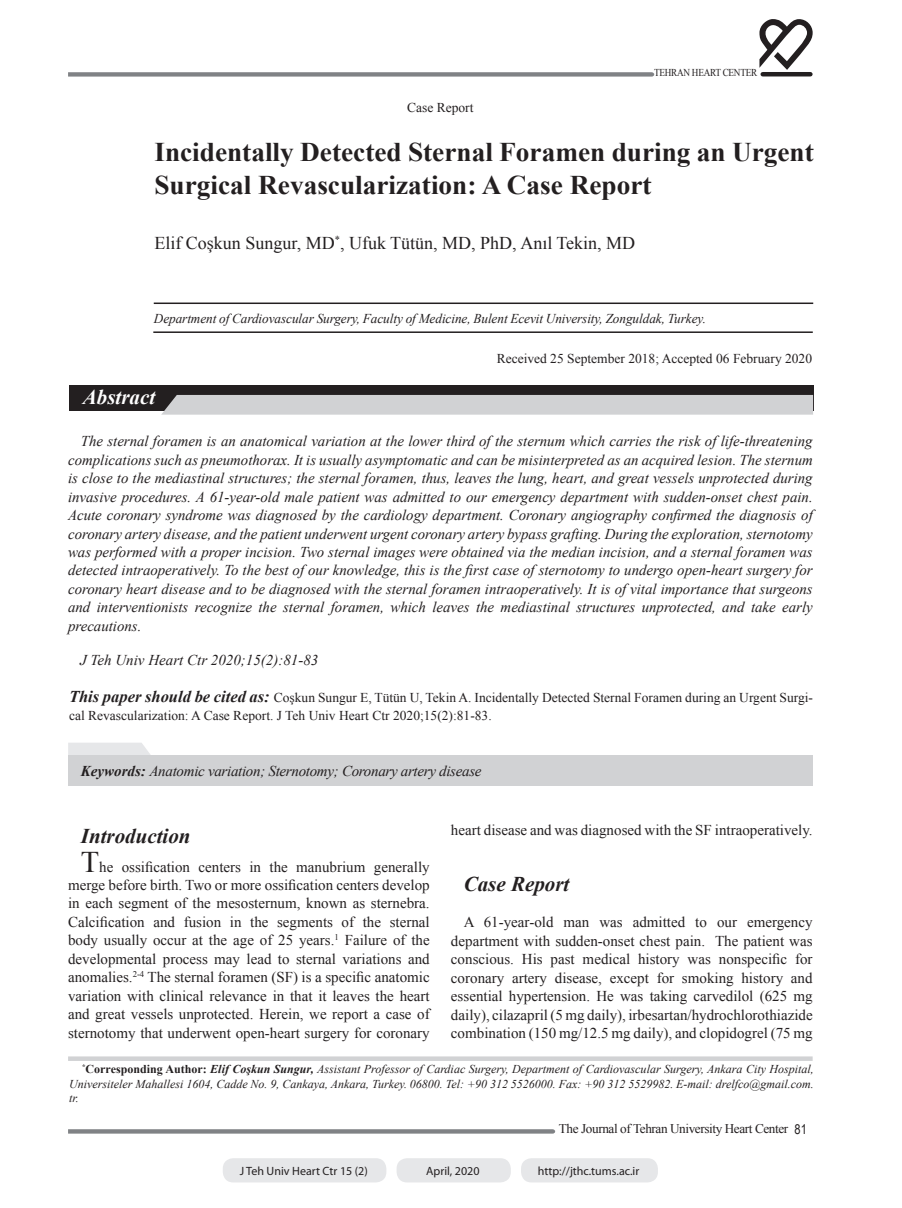
<style>
.page{position:relative;width:902px;height:1208px;background:#fff}
.page>*{position:absolute;margin:0;border:0;box-sizing:border-box;transform-origin:0 0}
.t1{font:700 27px/32.4px "Times New Roman";color:#231f20}
.t2{font:italic 700 21px "Times New Roman";color:#231f20}
.t3{font:italic 700 21px "Times New Roman";color:#fff}
.t4{font:18px "Times New Roman";color:#231f20}
.t5{font:italic 15px/18.5px "Times New Roman";color:#231f20;text-align:justify}
.t6{font:15px/18.5px "Times New Roman";color:#231f20;text-align:justify}
.t7{font:italic 15px "Times New Roman";letter-spacing:-.02em;color:#231f20}
.t8{font:13.5px/18.5px "Times New Roman";color:#231f20}
.t9{font:italic 13.5px "Times New Roman";letter-spacing:-.005em;color:#231f20}
.t10{font:13.2px "Times New Roman";letter-spacing:-.03em;color:#231f20}
.t11{font:italic 12px/14.4px "Times New Roman";color:#231f20;text-align:justify}
.t12{font:12px "Myriad Pro";color:#231f20}
.t13{font:10.5px "Times New Roman";letter-spacing:-.03em;color:#231f20;scale:.88 1}
.s1{font-weight:700;font-style:italic;font-size:16.5px}
.s2{font-weight:700}
.s3{font-size:30px}
.s4{font-weight:700;font-style:normal}
.s5{font-family:"Arial Narrow";font-size:13.5px}
</style>
<div class="page">
<svg style="left:68px;top:72px;width:587px;height:5px;background:#909295"></svg>
<svg style="left:759px;top:19px;width:53px;height:51px"></svg>
<hr style="left:762px;top:72px;width:48px;height:4px;background:#231f20">
<svg style="left:68px;top:1129px;width:488px;height:4px;background:#87898c"></svg>
<div style="left:68px;top:1056px;width:744px;height:5px;background:#d1d2d4"></div>
<div style="left:223px;top:1158px;width:163px;height:24px;background:#e6e7e9;border-radius:11px"></div>
<div style="left:521px;top:1158px;width:137px;height:24px;background:#e6e7e9;border-radius:11px"></div>
<div style="left:396px;top:1158px;width:115px;height:24px;background:#e6e7e9;border-radius:11px"></div>
<hr style="left:154px;top:302px;width:659px;height:2px;background:#231f20">
<hr style="left:153px;top:331px;width:659px;height:2px;background:#231f20">
<div style="left:69px;top:385px;width:744px;height:26px;background:#231f20"></div>
<div style="left:161px;top:395px;width:652px;height:20px;background:#d1d2d4"></div>
<svg style="left:68px;top:743px;width:83px;height:12px"></svg>
<div style="left:68px;top:755px;width:744px;height:31px;background:#d1d2d4"></div>
<p class="t13" style="left:654px;top:66px;width:119px">TEHRAN HEART CENTER</p>
<p class="t8" style="left:407px;top:98px;width:68px">Case Report</p>
<h1 class="t1" style="left:154px;top:135px;width:661px">Incidentally Detected Sternal Foramen during an Urgent<br>Surgical Revascularization: A Case Report</h1>
<p class="t4" style="left:154px;top:231px;width:482px">Elif Coşkun Sungur, MD<sup>*</sup>, Ufuk Tütün, MD, PhD, Anıl Tekin, MD</p>
<p class="t9" style="left:154px;top:309px;width:553px">Department of Cardiovascular Surgery, Faculty of Medicine, Bulent Ecevit University, Zonguldak, Turkey.</p>
<h2 class="t3" style="left:83px;top:382px;width:74px">Abstract</h2>
<p class="t8" style="left:496px;top:349px;width:317px">Received 25 September 2018; Accepted 06 February 2020</p>
<p class="t5" style="left:68px;top:432px;width:746px;text-indent:13px">The sternal foramen is an anatomical variation at the lower third of the sternum which carries the risk of life-threatening complications such as pneumothorax. It is usually asymptomatic and can be misinterpreted as an acquired lesion. The sternum is close to the mediastinal structures; the sternal foramen, thus, leaves the lung, heart, and great vessels unprotected during invasive procedures. A 61-year-old male patient was admitted to our emergency department with sudden-onset chest pain.<br>Acute coronary syndrome was diagnosed by the cardiology department. Coronary angiography confirmed the diagnosis of coronary artery disease, and the patient underwent urgent coronary artery bypass grafting. During the exploration, sternotomy was performed with a proper incision. Two sternal images were obtained via the median incision, and a sternal foramen was detected intraoperatively. To the best of our knowledge, this is the first case of sternotomy to undergo open-heart surgery for coronary heart disease and to be diagnosed with the sternal foramen intraoperatively. It is of vital importance that surgeons and interventionists recognize the sternal foramen, which leaves the mediastinal structures unprotected, and take early precautions.</p>
<p class="t5" style="left:80px;top:650px;width:240px">J Teh Univ Heart Ctr 2020;15(2):81-83</p>
<p class="t8" style="left:69px;top:687px;width:745px"><span class="s1">This paper should be cited as:</span> Coşkun Sungur E, Tütün U, Tekin A. Incidentally Detected Sternal Foramen during an Urgent Surgi&shy;cal Revascularization: A Case Report. J Teh Univ Heart Ctr 2020;15(2):81-83.</p>
<p class="t7" style="left:81px;top:760px;width:402px"><span class="s2">Keywords:</span> Anatomic variation; Sternotomy; Coronary artery disease</p>
<h2 class="t2" style="left:81px;top:821px;width:111px">Introduction</h2>
<p class="t6" style="left:68px;top:857px;width:363px;text-indent:13px"><span class="s3">T</span>he ossification centers in the manubrium generally merge before birth. Two or more ossification centers develop in each segment of the mesosternum, known as sternebra.<br>Calcification and fusion in the segments of the sternal body usually occur at the age of 25 years.<sup>1</sup> Failure of the developmental process may lead to sternal variations and anomalies.<sup>2-4</sup> The sternal foramen (SF) is a specific anatomic variation with clinical relevance in that it leaves the heart and great vessels unprotected. Herein, we report a case of sternotomy that underwent open-heart surgery for coronary</p>
<p class="t6" style="left:451px;top:820px;width:363px">heart disease and was diagnosed with the SF intraoperatively.</p>
<h2 class="t2" style="left:463px;top:869px;width:107px">Case Report</h2>
<p class="t6" style="left:451px;top:913px;width:363px;text-indent:13px">A 61-year-old man was admitted to our emergency department with sudden-onset chest pain. The patient was conscious. His past medical history was nonspecific for coronary artery disease, except for smoking history and essential hypertension. He was taking carvedilol (625 mg daily), cilazapril (5 mg daily), irbesartan/hydrochlorothiazide combination (150 mg/12.5 mg daily), and clopidogrel (75 mg</p>
<p class="t11" style="left:69px;top:1062px;width:746px;text-indent:13px"><sup>*</sup><span class="s4">Corresponding Author:</span> <span class="s2">Elif Coşkun Sungur,</span> Assistant Professor of Cardiac Surgery, Department of Cardiovascular Surgery, Ankara City Hospital, Universiteler Mahallesi 1604, Cadde No. 9, Cankaya, Ankara, Turkey. 06800. Tel: +90 312 5526000. Fax: +90 312 5529982. E-mail: drelfco@gmail.com. tr.</p>
<p class="t10" style="left:559px;top:1119px;width:249px">The Journal of Tehran University Heart Center <span class="s5">81</span></p>
<p class="t12" style="left:240px;top:1164px;width:129px">J Teh Univ Heart Ctr 15 (2)</p>
<p class="t12" style="left:426px;top:1164px;width:55px">April, 2020</p>
<p class="t12" style="left:538px;top:1164px;width:103px">http://jthc.tums.ac.ir</p>
</div>
